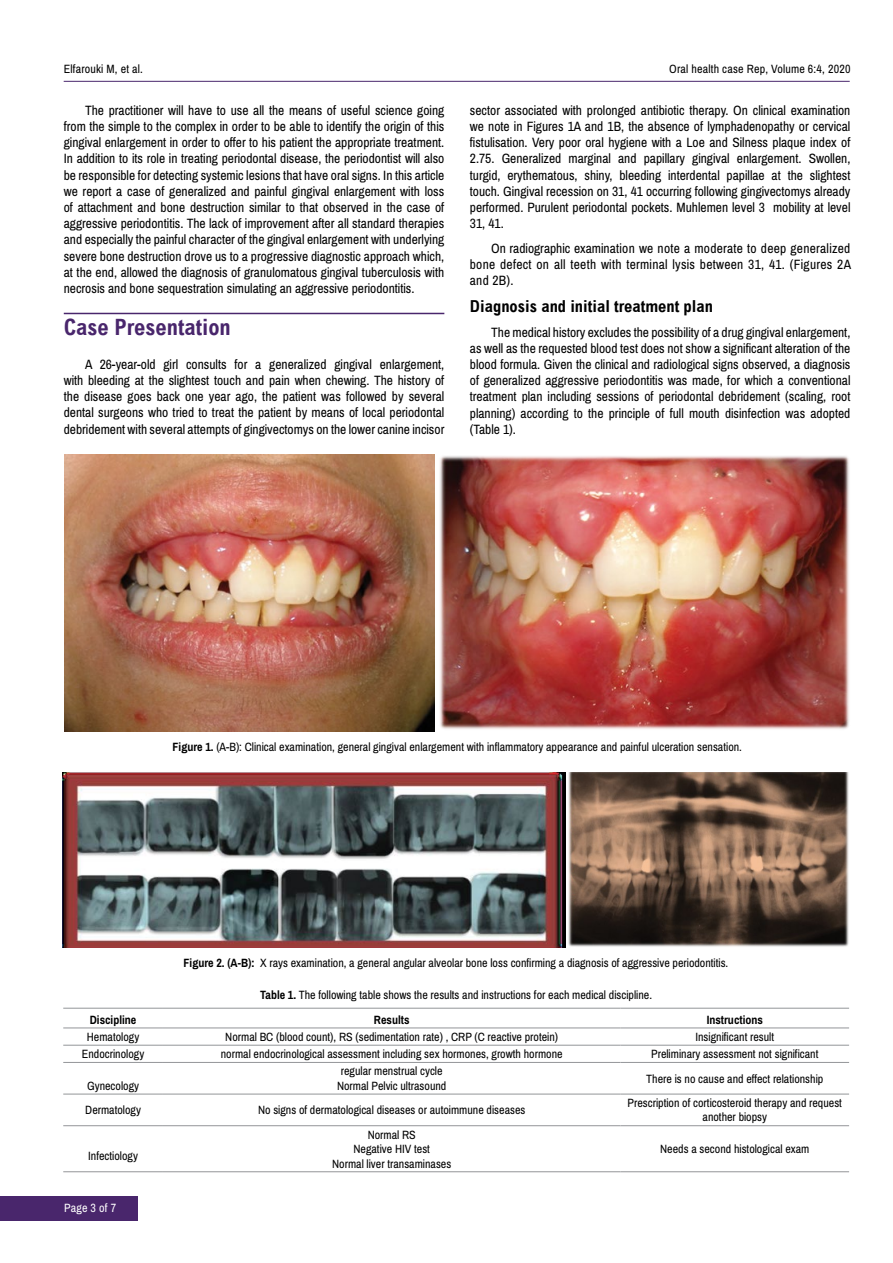
<style>
.page{position:relative;width:893px;height:1263px;background:#fff}
.page>*{position:absolute;margin:0;border:0;box-sizing:border-box;transform-origin:0 0}
.t1{font:700 condensed 22.5px "Arial";color:#49266c}
.t2{font:700 condensed 16.5px "Arial";color:#000}
.t3{font:13.5px/16.2px "Archivo Narrow";color:#000;text-align:justify}
.t4{font:12px/14.4px "Archivo Narrow";color:#000;text-align:center}
.t5{font:700 12px "Archivo Narrow";color:#000}
.t6{font:12px "Archivo Narrow";letter-spacing:.015em;color:#fff}
.s1{font-weight:700}
</style>
<div class="page">
<hr style="left:64px;top:81px;width:786px;height:1px;background:#49266c">
<div style="left:0;top:1196px;width:137px;height:24px;background:#49266c"></div>
<hr style="left:64px;top:313px;width:380px;height:1px;background:#49266c">
<img style="left:64px;top:455px;width:371px;height:276px">
<img style="left:440px;top:456px;width:409px;height:273px">
<img style="left:63px;top:772px;width:502px;height:175px">
<img style="left:568px;top:772px;width:281px;height:175px">
<hr style="left:63px;top:1008px;width:100px;height:1px;background:#939598">
<hr style="left:163px;top:1008px;width:457px;height:1px;background:#939598">
<hr style="left:620px;top:1008px;width:229px;height:1px;background:#939598">
<hr style="left:63px;top:1028px;width:100px;height:1px;background:#939598">
<hr style="left:163px;top:1028px;width:457px;height:1px;background:#939598">
<hr style="left:620px;top:1028px;width:229px;height:1px;background:#939598">
<hr style="left:63px;top:1045px;width:100px;height:1px;background:#939598">
<hr style="left:163px;top:1045px;width:457px;height:1px;background:#939598">
<hr style="left:620px;top:1045px;width:229px;height:1px;background:#939598">
<hr style="left:63px;top:1062px;width:100px;height:1px;background:#939598">
<hr style="left:163px;top:1062px;width:457px;height:1px;background:#939598">
<hr style="left:620px;top:1062px;width:229px;height:1px;background:#939598">
<hr style="left:63px;top:1094px;width:100px;height:1px;background:#939598">
<hr style="left:163px;top:1094px;width:457px;height:1px;background:#939598">
<hr style="left:620px;top:1094px;width:229px;height:1px;background:#939598">
<hr style="left:63px;top:1125px;width:100px;height:1px;background:#939598">
<hr style="left:163px;top:1125px;width:457px;height:1px;background:#939598">
<hr style="left:620px;top:1125px;width:229px;height:1px;background:#939598">
<hr style="left:63px;top:1171px;width:100px;height:1px;background:#939598">
<hr style="left:163px;top:1171px;width:457px;height:1px;background:#939598">
<hr style="left:620px;top:1171px;width:229px;height:1px;background:#939598">
<p class="t4" style="left:64px;top:61px;width:81px">Elfarouki M, et al.</p>
<p class="t4" style="left:669px;top:61px;width:183px">Oral health case Rep, Volume 6:4, 2020</p>
<p class="t3" style="left:64px;top:102px;width:382px;text-indent:21px">The practitioner will have to use all the means of useful science going from the simple to the complex in order to be able to identify the origin of this gingival enlargement in order to offer to his patient the appropriate treatment.<br>In addition to its role in treating periodontal disease, the periodontist will also be responsible for detecting systemic lesions that have oral signs. In this article we report a case of generalized and painful gingival enlargement with loss of attachment and bone destruction similar to that observed in the case of aggressive periodontitis. The lack of improvement after all standard therapies and especially the painful character of the gingival enlargement with underlying severe bone destruction drove us to a progressive diagnostic approach which, at the end, allowed the diagnosis of granulomatous gingival tuberculosis with necrosis and bone sequestration simulating an aggressive periodontitis.</p>
<h1 class="t1" style="left:64px;top:315px;width:169px">Case Presentation</h1>
<p class="t3" style="left:64px;top:356px;width:382px;text-indent:21px">A 26-year-old girl consults for a generalized gingival enlargement, with bleeding at the slightest touch and pain when chewing. The history of the disease goes back one year ago, the patient was followed by several dental surgeons who tried to treat the patient by means of local periodontal debridement with several attempts of gingivectomys on the lower canine incisor</p>
<p class="t3" style="left:470px;top:102px;width:382px">sector associated with prolonged antibiotic therapy. On clinical examination we note in Figures 1A and 1B, the absence of lymphadenopathy or cervical fistulisation. Very poor oral hygiene with a Loe and Silness plaque index of 2.75. Generalized marginal and papillary gingival enlargement. Swollen, turgid, erythematous, shiny, bleeding interdental papillae at the slightest touch. Gingival recession on 31, 41 occurring following gingivectomys already performed. Purulent periodontal pockets. Muhlemen level 3 mobility at level 31, 41.</p>
<p class="t3" style="left:470px;top:240px;width:383px;text-indent:21px">On radiographic examination we note a moderate to deep generalized bone defect on all teeth with terminal lysis between 31, 41. (Figures 2A and 2B).</p>
<p class="t2" style="left:470px;top:297px;width:245px">Diagnosis and initial treatment plan</p>
<p class="t3" style="left:470px;top:324px;width:382px;text-indent:21px">The medical history excludes the possibility of a drug gingival enlargement, as well as the requested blood test does not show a significant alteration of the blood formula. Given the clinical and radiological signs observed, a diagnosis of generalized aggressive periodontitis was made, for which a conventional treatment plan including sessions of periodontal debridement (scaling, root planning) according to the principle of full mouth disinfection was adopted (Table 1).</p>
<p class="t4" style="left:173px;top:740px;width:571px"><span class="s1">Figure 1.</span> (A-B): Clinical examination, general gingival enlargement with inflammatory appearance and painful ulceration sensation.</p>
<p class="t4" style="left:184px;top:956px;width:546px"><span class="s1">Figure 2. (A-B):</span> X rays examination, a general angular alveolar bone loss confirming a diagnosis of aggressive periodontitis.</p>
<p class="t4" style="left:260px;top:988px;width:393px"><span class="s1">Table 1.</span> The following table shows the results and instructions for each medical discipline.</p>
<p class="t5" style="left:90px;top:1012px;width:48px">Discipline</p>
<p class="t5" style="left:374px;top:1012px;width:37px">Results</p>
<p class="t5" style="left:707px;top:1012px;width:58px">Instructions</p>
<p class="t4" style="left:87px;top:1030px;width:54px">Hematology</p>
<p class="t4" style="left:225px;top:1030px;width:334px">Normal BC (blood count), RS (sedimentation rate) , CRP (C reactive protein)</p>
<p class="t4" style="left:695px;top:1030px;width:80px">Insignificant result</p>
<p class="t4" style="left:82px;top:1047px;width:64px">Endocrinology</p>
<p class="t4" style="left:221px;top:1047px;width:343px">normal endocrinological assessment including sex hormones, growth hormone</p>
<p class="t4" style="left:651px;top:1047px;width:169px">Preliminary assessment not significant</p>
<p class="t4" style="left:87px;top:1079px;width:53px">Gynecology</p>
<p class="t4" style="left:337px;top:1064px;width:111px">regular menstrual cycle<br>Normal Pelvic ultrasound</p>
<p class="t4" style="left:646px;top:1071px;width:179px">There is no cause and effect relationship</p>
<p class="t4" style="left:85px;top:1103px;width:57px">Dermatology</p>
<p class="t4" style="left:258px;top:1103px;width:269px">No signs of dermatological diseases or autoimmune diseases</p>
<p class="t4" style="left:628px;top:1096px;width:216px">Prescription of corticosteroid therapy and request another biopsy</p>
<p class="t4" style="left:88px;top:1149px;width:51px">Infectiology</p>
<p class="t4" style="left:332px;top:1127px;width:121px">Normal RS<br>Negative HIV test<br>Normal liver transaminases</p>
<p class="t4" style="left:660px;top:1142px;width:151px">Needs a second histological exam</p>
<p class="t6" style="left:64px;top:1201px;width:54px">Page 3 of 7</p>
</div>
